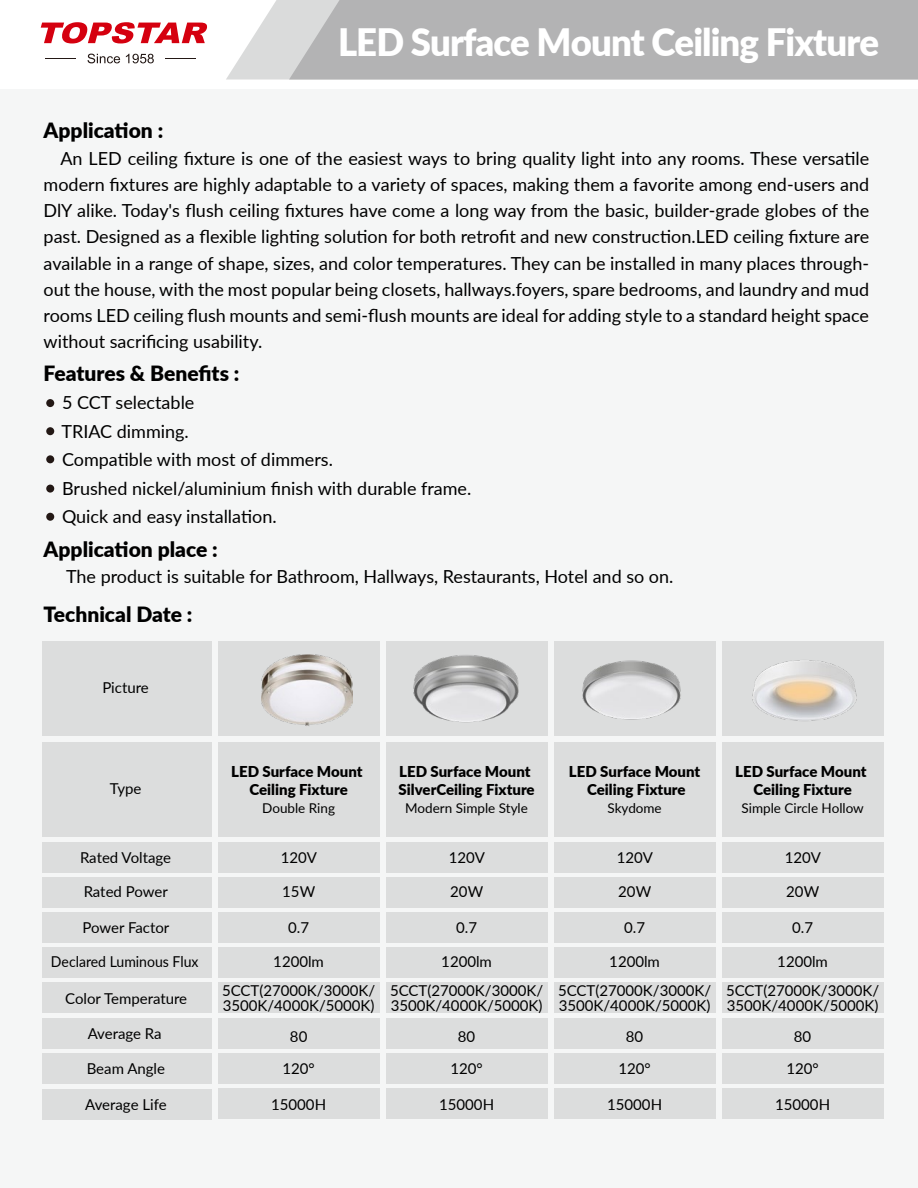
<style>
.page{position:relative;width:918px;height:1188px;background:#fff}
.page>*{position:absolute;margin:0;border:0;box-sizing:border-box;transform-origin:0 0}
.t1{font:900 37.8px "Lato";letter-spacing:-.025em;color:#fff}
.t2{font:900 21px "Lato";color:#000}
.t3{font:18px/26.2px "Lato";color:#000;text-align:justify}
.t4{font:15px/29.2px "Lato";color:#000;text-align:center}
.t5{font:900 15px/18px "Lato";color:#000;text-align:center}
.t6{font:15px "Lato";color:#000;scale:.94 1}
.t7{font:13.5px "Lato";color:#000}
</style>
<div class="page">
<div style="left:0;top:89px;width:918px;height:1099px;background:#f5f6f6"></div>
<svg style="left:226px;top:0;width:63px;height:80px;fill:#dadbdb"></svg>
<svg style="left:41px;top:22px;width:166px;height:21px"></svg>
<hr style="left:45px;top:59px;width:31px;height:1px;background:#231815">
<hr style="left:165px;top:59px;width:31px;height:1px;background:#231815">
<svg style="left:88px;top:54px;width:32px;height:9px"></svg>
<svg style="left:126px;top:54px;width:28px;height:9px"></svg>
<div style="left:46px;top:399px;width:8px;height:8px;background:#231815;border-radius:50%"></div>
<div style="left:46px;top:427px;width:8px;height:8px;background:#231815;border-radius:50%"></div>
<div style="left:46px;top:455px;width:8px;height:8px;background:#231815;border-radius:50%"></div>
<div style="left:46px;top:485px;width:8px;height:8px;background:#231815;border-radius:50%"></div>
<div style="left:46px;top:513px;width:8px;height:8px;background:#231815;border-radius:50%"></div>
<div style="left:289px;top:0;width:629px;height:80px;background:#b3b3b4"></div>
<div style="left:42px;top:743px;width:170px;height:94px;background:#dcdddd"></div>
<div style="left:219px;top:743px;width:161px;height:94px;background:#dcdddd"></div>
<div style="left:42px;top:842px;width:170px;height:30px;background:#dcdddd"></div>
<div style="left:219px;top:842px;width:161px;height:30px;background:#dcdddd"></div>
<div style="left:42px;top:877px;width:170px;height:30px;background:#dcdddd"></div>
<div style="left:219px;top:877px;width:161px;height:30px;background:#dcdddd"></div>
<div style="left:219px;top:912px;width:161px;height:30px;background:#dcdddd"></div>
<div style="left:42px;top:913px;width:170px;height:30px;background:#dcdddd"></div>
<div style="left:42px;top:948px;width:170px;height:30px;background:#dcdddd"></div>
<div style="left:219px;top:948px;width:161px;height:30px;background:#dcdddd"></div>
<div style="left:42px;top:983px;width:170px;height:30px;background:#dcdddd"></div>
<div style="left:219px;top:983px;width:161px;height:30px;background:#dcdddd"></div>
<div style="left:42px;top:1019px;width:170px;height:30px;background:#dcdddd"></div>
<div style="left:219px;top:1019px;width:161px;height:30px;background:#dcdddd"></div>
<div style="left:42px;top:1054px;width:170px;height:30px;background:#dcdddd"></div>
<div style="left:219px;top:1054px;width:161px;height:30px;background:#dcdddd"></div>
<div style="left:219px;top:1089px;width:161px;height:30px;background:#dcdddd"></div>
<div style="left:42px;top:1089px;width:170px;height:30px;background:#dcdddd"></div>
<div style="left:387px;top:743px;width:161px;height:94px;background:#dcdddd"></div>
<div style="left:387px;top:842px;width:161px;height:30px;background:#dcdddd"></div>
<div style="left:387px;top:877px;width:161px;height:30px;background:#dcdddd"></div>
<div style="left:387px;top:912px;width:161px;height:30px;background:#dcdddd"></div>
<div style="left:387px;top:948px;width:161px;height:30px;background:#dcdddd"></div>
<div style="left:387px;top:983px;width:161px;height:30px;background:#dcdddd"></div>
<div style="left:387px;top:1019px;width:161px;height:30px;background:#dcdddd"></div>
<div style="left:387px;top:1054px;width:161px;height:30px;background:#dcdddd"></div>
<div style="left:387px;top:1089px;width:161px;height:30px;background:#dcdddd"></div>
<div style="left:555px;top:743px;width:161px;height:94px;background:#dcdddd"></div>
<div style="left:555px;top:842px;width:161px;height:30px;background:#dcdddd"></div>
<div style="left:555px;top:877px;width:161px;height:30px;background:#dcdddd"></div>
<div style="left:555px;top:912px;width:161px;height:30px;background:#dcdddd"></div>
<div style="left:555px;top:948px;width:161px;height:30px;background:#dcdddd"></div>
<div style="left:555px;top:983px;width:161px;height:30px;background:#dcdddd"></div>
<div style="left:555px;top:1019px;width:161px;height:30px;background:#dcdddd"></div>
<div style="left:555px;top:1054px;width:161px;height:30px;background:#dcdddd"></div>
<div style="left:555px;top:1089px;width:161px;height:30px;background:#dcdddd"></div>
<div style="left:723px;top:743px;width:161px;height:94px;background:#dcdddd"></div>
<div style="left:42px;top:642px;width:170px;height:94px;background:#dcdddd"></div>
<div style="left:219px;top:642px;width:161px;height:94px;background:#dcdddd"></div>
<div style="left:387px;top:642px;width:161px;height:94px;background:#dcdddd"></div>
<div style="left:555px;top:642px;width:161px;height:94px;background:#dcdddd"></div>
<div style="left:723px;top:642px;width:161px;height:94px;background:#dcdddd"></div>
<div style="left:723px;top:842px;width:161px;height:30px;background:#dcdddd"></div>
<div style="left:723px;top:877px;width:161px;height:30px;background:#dcdddd"></div>
<div style="left:723px;top:912px;width:161px;height:30px;background:#dcdddd"></div>
<div style="left:723px;top:948px;width:161px;height:30px;background:#dcdddd"></div>
<div style="left:723px;top:983px;width:161px;height:30px;background:#dcdddd"></div>
<div style="left:723px;top:1019px;width:161px;height:30px;background:#dcdddd"></div>
<div style="left:723px;top:1054px;width:161px;height:30px;background:#dcdddd"></div>
<div style="left:723px;top:1089px;width:161px;height:30px;background:#dcdddd"></div>
<img style="left:262px;top:654px;width:90px;height:72px">
<img style="left:413px;top:655px;width:106px;height:68px">
<img style="left:582px;top:660px;width:99px;height:60px">
<img style="left:752px;top:660px;width:105px;height:61px">
<h1 class="t1" style="left:338px;top:14px;width:543px">LED Surface Mount Ceiling Fixture</h1>
<p class="t2" style="left:44px;top:115px;width:121px">Application :</p>
<p class="t3" style="left:44px;top:144px;width:827px;text-indent:17px">An LED ceiling fixture is one of the easiest ways to bring quality light into any rooms. These versatile modern fixtures are highly adaptable to a variety of spaces, making them a favorite among end-users and DlY alike. Today's flush ceiling fixtures have come a long way from the basic, builder-grade globes of the past. Designed as a flexible lighting solution for both retrofit and new construction.LED ceiling fixture are available in a range of shape, sizes, and color temperatures. They can be installed in many places through&shy;out the house, with the most popular being closets, hallways.foyers, spare bedrooms, and laundry and mud rooms LED ceiling flush mounts and semi-flush mounts are ideal for adding style to a standard height space without sacrificing usability.</p>
<p class="t2" style="left:44px;top:357px;width:197px">Features &amp; Benefits :</p>
<p class="t3" style="left:61px;top:388px;width:411px;line-height:28.5px;text-align:left">5 CCT selectable<br>TRIAC dimming.<br>Compatible with most of dimmers.<br>Brushed nickel/aluminium finish with durable frame.<br>Quick and easy installation.</p>
<p class="t2" style="left:44px;top:534px;width:176px">Application place :</p>
<p class="t3" style="left:66px;top:563px;width:609px">The product is suitable for Bathroom, Hallways, Restaurants, Hotel and so on.</p>
<p class="t2" style="left:44px;top:599px;width:150px">Technical Date :</p>
<p class="t4" style="left:102px;top:673px;width:48px">Picture</p>
<p class="t4" style="left:110px;top:774px;width:33px">Type</p>
<p class="t4" style="left:80px;top:842px;width:93px">Rated Voltage</p>
<p class="t4" style="left:84px;top:876px;width:86px">Rated Power</p>
<p class="t4" style="left:82px;top:912px;width:88px">Power Factor</p>
<p class="t6" style="left:51px;top:951px;width:158px">Declared Luminous Flux</p>
<p class="t4" style="left:65px;top:983px;width:124px">Color Temperature</p>
<p class="t4" style="left:88px;top:1019px;width:75px">Average Ra</p>
<p class="t5" style="left:231px;top:761px;width:133px">LED Surface Mount<br>Ceiling Fixture</p>
<p class="t7" style="left:262px;top:798px;width:74px">Double Ring</p>
<p class="t4" style="left:281px;top:842px;width:38px">120V</p>
<p class="t4" style="left:282px;top:876px;width:34px">15W</p>
<p class="t4" style="left:288px;top:912px;width:22px">0.7</p>
<p class="t4" style="left:222px;top:946px;width:155px">1200lm<br>5CCT(27000K/3000K/</p>
<p class="t4" style="left:223px;top:991px;width:153px">3500K/4000K/5000K)</p>
<p class="t4" style="left:290px;top:1021px;width:19px">80</p>
<p class="t4" style="left:87px;top:1053px;width:80px">Beam Angle</p>
<p class="t4" style="left:283px;top:1053px;width:34px">120°</p>
<p class="t4" style="left:85px;top:1090px;width:83px">Average Life</p>
<p class="t4" style="left:271px;top:1090px;width:56px">15000H</p>
<p class="t5" style="left:399px;top:761px;width:138px;text-align:left">LED Surface Mount<br>SilverCeiling Fixture</p>
<p class="t7" style="left:405px;top:798px;width:124px">Modern Simple Style</p>
<p class="t4" style="left:449px;top:842px;width:38px">120V</p>
<p class="t4" style="left:450px;top:876px;width:34px">20W</p>
<p class="t4" style="left:456px;top:912px;width:22px">0.7</p>
<p class="t4" style="left:390px;top:946px;width:155px">1200lm<br>5CCT(27000K/3000K/</p>
<p class="t4" style="left:391px;top:991px;width:153px">3500K/4000K/5000K)</p>
<p class="t4" style="left:458px;top:1021px;width:19px">80</p>
<p class="t4" style="left:451px;top:1053px;width:34px">120°</p>
<p class="t4" style="left:439px;top:1090px;width:56px">15000H</p>
<p class="t5" style="left:569px;top:761px;width:133px">LED Surface Mount<br>Ceiling Fixture</p>
<p class="t7" style="left:608px;top:798px;width:56px">Skydome</p>
<p class="t4" style="left:617px;top:842px;width:38px">120V</p>
<p class="t4" style="left:618px;top:876px;width:34px">20W</p>
<p class="t4" style="left:624px;top:912px;width:22px">0.7</p>
<p class="t4" style="left:558px;top:946px;width:155px">1200lm<br>5CCT(27000K/3000K/</p>
<p class="t4" style="left:559px;top:991px;width:153px">3500K/4000K/5000K)</p>
<p class="t4" style="left:626px;top:1021px;width:19px">80</p>
<p class="t4" style="left:619px;top:1053px;width:34px">120°</p>
<p class="t4" style="left:607px;top:1090px;width:56px">15000H</p>
<p class="t5" style="left:735px;top:761px;width:133px">LED Surface Mount<br>Ceiling Fixture</p>
<p class="t7" style="left:742px;top:798px;width:124px">Simple Circle Hollow</p>
<p class="t4" style="left:785px;top:842px;width:38px">120V</p>
<p class="t4" style="left:786px;top:876px;width:34px">20W</p>
<p class="t4" style="left:792px;top:912px;width:22px">0.7</p>
<p class="t4" style="left:726px;top:946px;width:155px">1200lm<br>5CCT(27000K/3000K/</p>
<p class="t4" style="left:727px;top:991px;width:153px">3500K/4000K/5000K)</p>
<p class="t4" style="left:794px;top:1021px;width:19px">80</p>
<p class="t4" style="left:787px;top:1053px;width:34px">120°</p>
<p class="t4" style="left:775px;top:1090px;width:56px">15000H</p>
</div>
